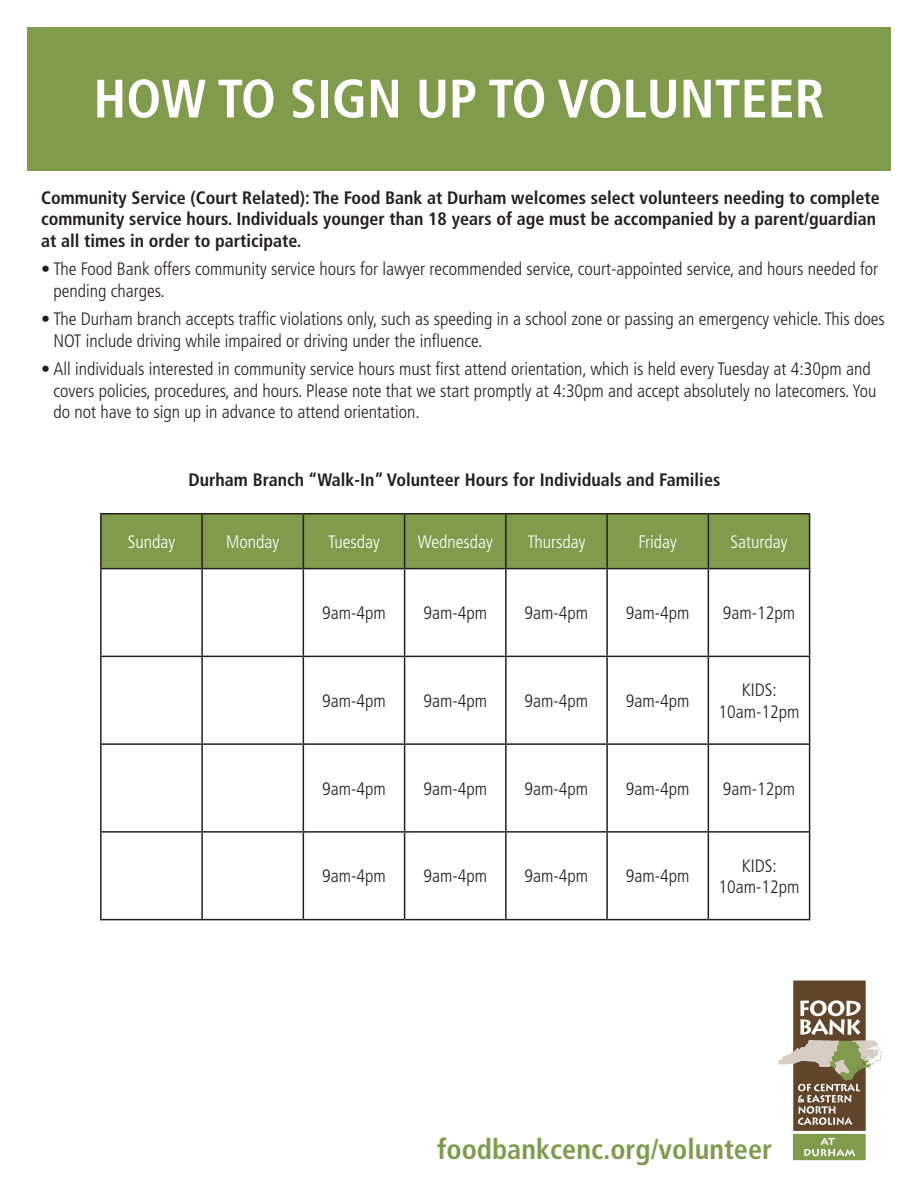
<style>
.page{position:relative;width:918px;height:1188px;background:#fff}
.page>*{position:absolute;margin:0;border:0;box-sizing:border-box;transform-origin:0 0}
.t1{font:700 condensed 54px "Frutiger";color:#fff}
.t2{font:700 condensed 28.2px "Frutiger";color:#809b4c}
.t3{font:300 condensed 18px/21.6px "Frutiger";color:#231f20}
.t4{font:700 condensed 18px/21.6px "Frutiger";color:#231f20}
.t5{font:300 condensed 18px "Frutiger";color:#fff}
</style>
<div class="page">
<div style="left:27px;top:27px;width:864px;height:144px;background:#809b4c"></div>
<div style="left:102px;top:514px;width:707px;height:54px;background:#809b4c"></div>
<hr style="left:100px;top:513px;width:102px;height:1px;background:#231f20">
<hr style="left:100px;top:514px;width:2px;height:54px;background:#231f20">
<hr style="left:202px;top:513px;width:101px;height:1px;background:#231f20">
<hr style="left:201px;top:514px;width:2px;height:54px;background:#231f20">
<hr style="left:303px;top:513px;width:102px;height:1px;background:#231f20">
<hr style="left:303px;top:514px;width:1px;height:54px;background:#231f20">
<hr style="left:405px;top:513px;width:101px;height:1px;background:#231f20">
<hr style="left:404px;top:514px;width:1px;height:54px;background:#231f20">
<hr style="left:506px;top:513px;width:101px;height:1px;background:#231f20">
<hr style="left:505px;top:514px;width:2px;height:54px;background:#231f20">
<hr style="left:607px;top:513px;width:101px;height:1px;background:#231f20">
<hr style="left:606px;top:514px;width:2px;height:54px;background:#231f20">
<hr style="left:708px;top:513px;width:102px;height:1px;background:#231f20">
<hr style="left:708px;top:514px;width:1px;height:54px;background:#231f20">
<hr style="left:809px;top:514px;width:1px;height:54px;background:#231f20">
<hr style="left:100px;top:568px;width:102px;height:1px;background:#231f20">
<hr style="left:100px;top:569px;width:2px;height:87px;background:#231f20">
<hr style="left:202px;top:568px;width:101px;height:1px;background:#231f20">
<hr style="left:201px;top:569px;width:2px;height:87px;background:#231f20">
<hr style="left:303px;top:568px;width:102px;height:1px;background:#231f20">
<hr style="left:303px;top:569px;width:1px;height:87px;background:#231f20">
<hr style="left:405px;top:568px;width:101px;height:1px;background:#231f20">
<hr style="left:404px;top:569px;width:1px;height:87px;background:#231f20">
<hr style="left:506px;top:568px;width:101px;height:1px;background:#231f20">
<hr style="left:505px;top:569px;width:2px;height:87px;background:#231f20">
<hr style="left:607px;top:568px;width:101px;height:1px;background:#231f20">
<hr style="left:606px;top:569px;width:2px;height:87px;background:#231f20">
<hr style="left:708px;top:568px;width:102px;height:1px;background:#231f20">
<hr style="left:708px;top:569px;width:1px;height:87px;background:#231f20">
<hr style="left:809px;top:569px;width:1px;height:87px;background:#231f20">
<hr style="left:100px;top:656px;width:102px;height:1px;background:#231f20">
<hr style="left:100px;top:657px;width:2px;height:86px;background:#231f20">
<hr style="left:202px;top:656px;width:101px;height:1px;background:#231f20">
<hr style="left:201px;top:657px;width:2px;height:86px;background:#231f20">
<hr style="left:303px;top:656px;width:102px;height:1px;background:#231f20">
<hr style="left:303px;top:657px;width:1px;height:86px;background:#231f20">
<hr style="left:405px;top:656px;width:101px;height:1px;background:#231f20">
<hr style="left:404px;top:657px;width:1px;height:86px;background:#231f20">
<hr style="left:506px;top:656px;width:101px;height:1px;background:#231f20">
<hr style="left:505px;top:657px;width:2px;height:86px;background:#231f20">
<hr style="left:607px;top:656px;width:101px;height:1px;background:#231f20">
<hr style="left:606px;top:657px;width:2px;height:86px;background:#231f20">
<hr style="left:708px;top:656px;width:102px;height:1px;background:#231f20">
<hr style="left:708px;top:657px;width:1px;height:86px;background:#231f20">
<hr style="left:809px;top:657px;width:1px;height:86px;background:#231f20">
<hr style="left:100px;top:743px;width:102px;height:2px;background:#231f20">
<hr style="left:100px;top:745px;width:2px;height:86px;background:#231f20">
<hr style="left:202px;top:743px;width:101px;height:2px;background:#231f20">
<hr style="left:201px;top:745px;width:2px;height:86px;background:#231f20">
<hr style="left:303px;top:743px;width:102px;height:2px;background:#231f20">
<hr style="left:303px;top:745px;width:1px;height:86px;background:#231f20">
<hr style="left:405px;top:743px;width:101px;height:2px;background:#231f20">
<hr style="left:404px;top:745px;width:1px;height:86px;background:#231f20">
<hr style="left:506px;top:743px;width:101px;height:2px;background:#231f20">
<hr style="left:505px;top:745px;width:2px;height:86px;background:#231f20">
<hr style="left:607px;top:743px;width:101px;height:2px;background:#231f20">
<hr style="left:606px;top:745px;width:2px;height:86px;background:#231f20">
<hr style="left:708px;top:743px;width:102px;height:2px;background:#231f20">
<hr style="left:708px;top:745px;width:1px;height:86px;background:#231f20">
<hr style="left:809px;top:745px;width:1px;height:86px;background:#231f20">
<hr style="left:100px;top:831px;width:102px;height:2px;background:#231f20">
<hr style="left:100px;top:833px;width:2px;height:86px;background:#231f20">
<hr style="left:202px;top:831px;width:101px;height:2px;background:#231f20">
<hr style="left:201px;top:833px;width:2px;height:86px;background:#231f20">
<hr style="left:303px;top:831px;width:102px;height:2px;background:#231f20">
<hr style="left:303px;top:833px;width:1px;height:86px;background:#231f20">
<hr style="left:405px;top:831px;width:101px;height:2px;background:#231f20">
<hr style="left:404px;top:833px;width:1px;height:86px;background:#231f20">
<hr style="left:506px;top:831px;width:101px;height:2px;background:#231f20">
<hr style="left:505px;top:833px;width:2px;height:86px;background:#231f20">
<hr style="left:607px;top:831px;width:101px;height:2px;background:#231f20">
<hr style="left:606px;top:833px;width:2px;height:86px;background:#231f20">
<hr style="left:708px;top:831px;width:102px;height:2px;background:#231f20">
<hr style="left:708px;top:833px;width:1px;height:86px;background:#231f20">
<hr style="left:809px;top:833px;width:1px;height:86px;background:#231f20">
<hr style="left:100px;top:919px;width:102px;height:1px;background:#231f20">
<hr style="left:202px;top:919px;width:101px;height:1px;background:#231f20">
<hr style="left:303px;top:919px;width:102px;height:1px;background:#231f20">
<hr style="left:405px;top:919px;width:101px;height:1px;background:#231f20">
<hr style="left:506px;top:919px;width:101px;height:1px;background:#231f20">
<hr style="left:607px;top:919px;width:101px;height:1px;background:#231f20">
<hr style="left:708px;top:919px;width:102px;height:1px;background:#231f20">
<div style="left:792px;top:1133px;width:74px;height:28px;background:#809b4c"></div>
<div style="left:792px;top:1133px;width:74px;height:28px;border:1px solid #fff"></div>
<svg style="left:778px;top:980px;width:104px;height:176px"></svg>
<p class="t1" style="left:93px;top:67px;width:733px">HOW TO SIGN UP TO VOLUNTEER</p>
<p class="t4" style="left:41px;top:187px;width:840px">Community Service (Court Related): The Food Bank at Durham welcomes select volunteers needing to complete community service hours. Individuals younger than 18 years of age must be accompanied by a parent/guardian at all times in order to participate.</p>
<p class="t3" style="left:53px;top:258px;width:826px;text-indent:-12px">• The Food Bank offers community service hours for lawyer recommended service, court-appointed service, and hours needed for pending charges.</p>
<p class="t3" style="left:53px;top:308px;width:833px;text-indent:-12px">• The Durham branch accepts traffic violations only, such as speeding in a school zone or passing an emergency vehicle. This does<br>NOT include driving while impaired or driving under the influence.</p>
<p class="t3" style="left:53px;top:358px;width:825px;text-indent:-12px">• All individuals interested in community service hours must first attend orientation, which is held every Tuesday at 4:30pm and covers policies, procedures, and hours. Please note that we start promptly at 4:30pm and accept absolutely no latecomers. You do not have to sign up in advance to attend orientation.</p>
<p class="t4" style="left:189px;top:469px;width:533px">Durham Branch “Walk-In” Volunteer Hours for Individuals and Families</p>
<p class="t5" style="left:128px;top:532px;width:49px">Sunday</p>
<p class="t5" style="left:226px;top:532px;width:54px">Monday</p>
<p class="t5" style="left:328px;top:532px;width:53px">Tuesday</p>
<p class="t5" style="left:418px;top:532px;width:77px">Wednesday</p>
<p class="t5" style="left:527px;top:532px;width:59px">Thursday</p>
<p class="t5" style="left:639px;top:532px;width:40px">Friday</p>
<p class="t5" style="left:730px;top:532px;width:58px">Saturday</p>
<p class="t3" style="left:322px;top:602px;width:65px">9am-4pm</p>
<p class="t3" style="left:423px;top:602px;width:65px">9am-4pm</p>
<p class="t3" style="left:525px;top:602px;width:65px">9am-4pm</p>
<p class="t3" style="left:626px;top:602px;width:65px">9am-4pm</p>
<p class="t3" style="left:723px;top:602px;width:74px">9am-12pm</p>
<p class="t3" style="left:322px;top:690px;width:65px">9am-4pm</p>
<p class="t3" style="left:423px;top:690px;width:65px">9am-4pm</p>
<p class="t3" style="left:525px;top:690px;width:65px">9am-4pm</p>
<p class="t3" style="left:626px;top:690px;width:65px">9am-4pm</p>
<p class="t3" style="left:719px;top:679px;width:82px;text-align:center">KIDS:<br>10am-12pm</p>
<p class="t3" style="left:322px;top:778px;width:65px">9am-4pm</p>
<p class="t3" style="left:423px;top:778px;width:65px">9am-4pm</p>
<p class="t3" style="left:525px;top:778px;width:65px">9am-4pm</p>
<p class="t3" style="left:626px;top:778px;width:65px">9am-4pm</p>
<p class="t3" style="left:723px;top:778px;width:74px">9am-12pm</p>
<p class="t3" style="left:322px;top:866px;width:65px">9am-4pm</p>
<p class="t3" style="left:423px;top:866px;width:65px">9am-4pm</p>
<p class="t3" style="left:525px;top:866px;width:65px">9am-4pm</p>
<p class="t3" style="left:626px;top:866px;width:65px">9am-4pm</p>
<p class="t3" style="left:719px;top:855px;width:82px;text-align:center">KIDS:<br>10am-12pm</p>
<p class="t2" style="left:437px;top:1133px;width:337px">foodbankcenc.org/volunteer</p>
</div>
